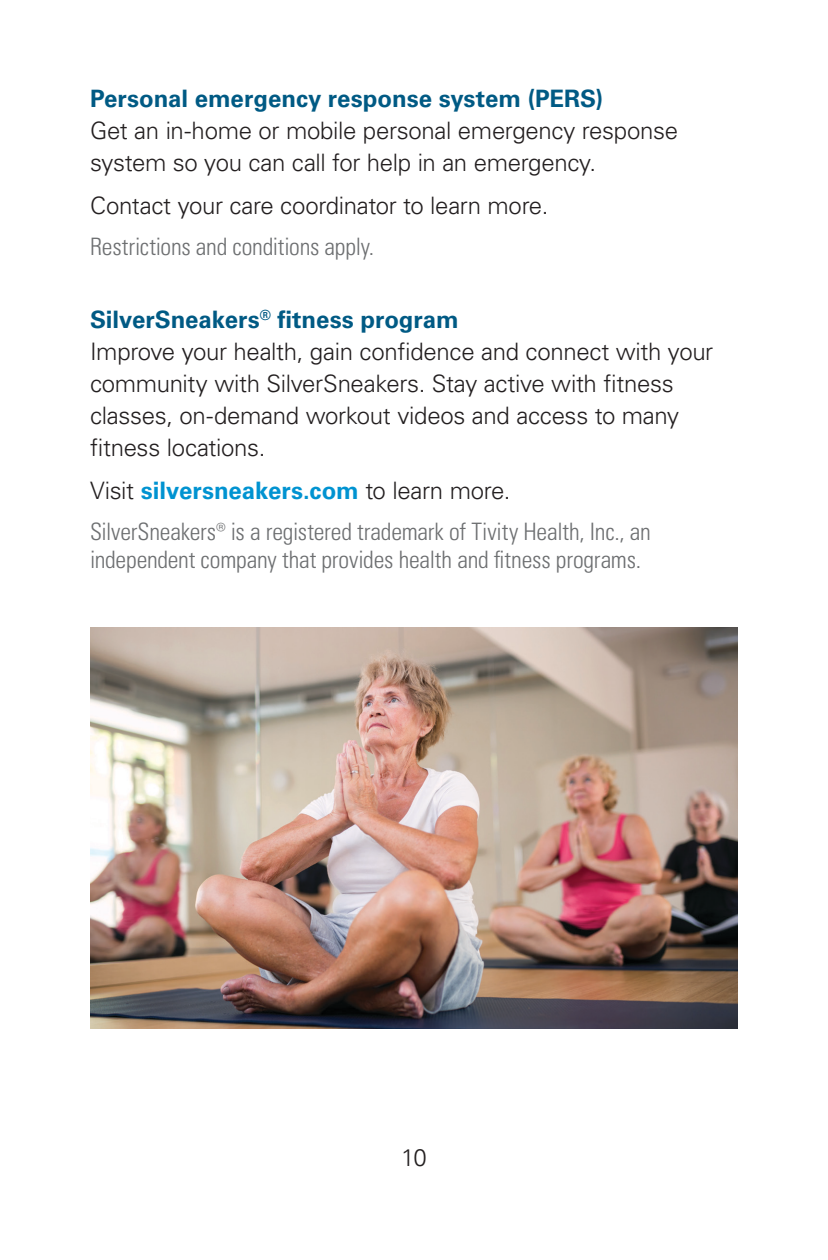
<style>
.page{position:relative;width:828px;height:1260px;background:#fff}
.page>*{position:absolute;margin:0;border:0;box-sizing:border-box;transform-origin:0 0}
.Body_copy_H_W{font:300 24px/32px "Univers LT Pro 45";letter-spacing:-.015em;color:#231f20}
.Disclaimers_-_H_W{font:300 condensed 24px/28px "Univers LT Pro";letter-spacing:-.01em;color:#6d6f71}
.Secondary_subhead_-_H_W{font:700 24px "Univers LT Pro 65";color:#005a84}
.Body_Copy_-_GOVT_Medicaid{font:300 24px "Univers LT Pro 45";letter-spacing:-.01em;color:#231f20}
.Body_Copy_-_GOVT_Medicaid-2{font:700 24px "Univers LT Pro 65";color:#0093d1}
.s1{font-family:"Univers LT Pro 45";font-weight:300;color:#231f20}
</style>
<div class="page">
<img style="left:90px;top:628px;width:648px;height:401px">
<p class="Secondary_subhead_-_H_W" style="left:90px;top:82px;width:515px">Personal emergency response system (PERS)</p>
<p class="Body_copy_H_W" style="left:90px;top:114px;width:590px">Get an in-home or mobile personal emergency response system so you can call for help in an emergency.</p>
<p class="Body_Copy_-_GOVT_Medicaid" style="left:90px;top:190px;width:460px">Contact your care coordinator to learn more.</p>
<p class="Disclaimers_-_H_W" style="left:90px;top:231px;width:286px">Restrictions and conditions apply.</p>
<p class="Secondary_subhead_-_H_W" style="left:90px;top:303px;width:370px">SilverSneakers<sup>®</sup> fitness program</p>
<p class="Body_copy_H_W" style="left:90px;top:335px;width:625px">Improve your health, gain confidence and connect with your community with SilverSneakers. Stay active with fitness classes, on-demand workout videos and access to many fitness locations.</p>
<p class="Body_Copy_-_GOVT_Medicaid-2" style="left:90px;top:474px;width:422px"><span class="s1">Visit</span> silversneakers.com <span class="s1">to learn more.</span></p>
<p class="Disclaimers_-_H_W" style="left:90px;top:516px;width:562px">SilverSneakers® is a registered trademark of Tivity Health, Inc., an independent company that provides health and fitness programs.</p>
<p class="Body_copy_H_W" style="left:401px;top:1141px;width:27px">10</p>
</div>
